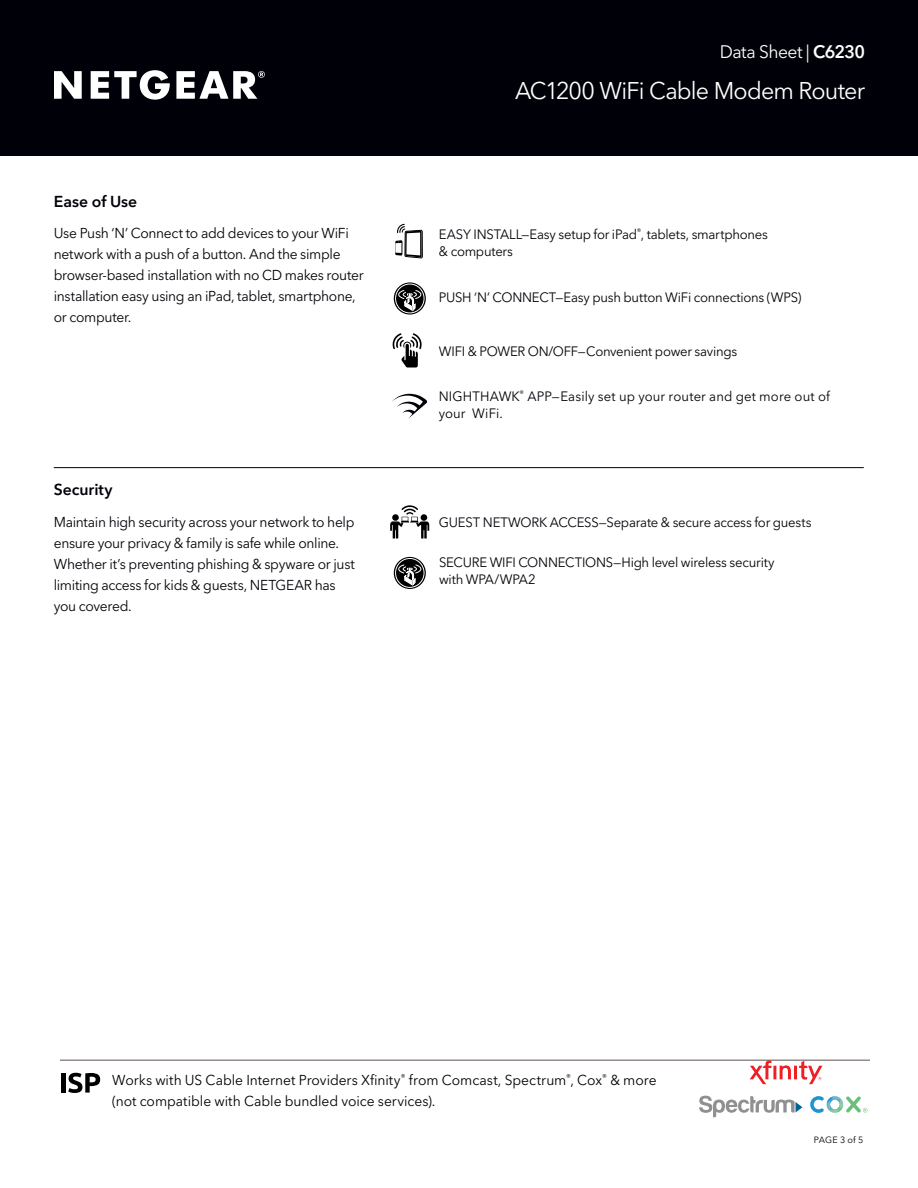
<style>
.page{position:relative;width:918px;height:1188px;background:#fff}
.page>*{position:absolute;margin:0;border:0;box-sizing:border-box;transform-origin:0 0}
.t1{font:24px "Avenir Next LT Pro";letter-spacing:-.035em;color:#fff}
.t2{font:18px "Avenir Next LT Pro";letter-spacing:-.03em;color:#fff}
.Sub_Heads{font:600 15.75px "Avenir Next LT Pro";color:#000108}
.Sub_Heads_Red_with_R{font:600 15.75px "Avenir Next LT Pro";color:#000108}
.Body_Copy{font:14.25px/21px "Avenir Next LT Pro";letter-spacing:-.025em;color:#000108}
.Body_Copy-2{font:14.25px/21px "Avenir Next LT Pro";color:#000001}
.Feature_bullets{font:13.5px/17.2px "Avenir Next LT Pro";letter-spacing:-.015em;color:#000108}
.Feature_bullets-2{font:13.5px/17.2px "Avenir Next LT Pro";letter-spacing:.01em;color:#000108}
.t3{font:9px "Avenir Next LT Pro";letter-spacing:.015em;color:#000001}
.s1{font-weight:600}
</style>
<div class="page">
<div style="left:0;top:0;width:918px;height:156px;background:#000108"></div>
<svg style="left:54px;top:70px;width:211px;height:30px"></svg>
<hr style="left:54px;top:467px;width:810px;height:1px;background:#000108">
<svg style="left:395px;top:224px;width:28px;height:34px"></svg>
<svg style="left:390px;top:505px;width:39px;height:34px"></svg>
<svg style="left:394px;top:557px;width:32px;height:32px"></svg>
<svg style="left:395px;top:558px;width:30px;height:30px"></svg>
<svg style="left:396px;top:559px;width:28px;height:28px"></svg>
<svg style="left:398px;top:564px;width:24px;height:21px"></svg>
<svg style="left:394px;top:282px;width:32px;height:33px"></svg>
<svg style="left:395px;top:284px;width:30px;height:29px"></svg>
<div style="left:396px;top:285px;width:28px;height:27px;background:#000001;border-radius:50%"></div>
<svg style="left:398px;top:289px;width:24px;height:22px"></svg>
<svg style="left:392px;top:333px;width:30px;height:35px"></svg>
<hr style="left:60px;top:1060px;width:810px;height:1px;background:#5d514e">
<hr style="left:61px;top:1073px;width:4px;height:20px;background:#000001">
<svg style="left:68px;top:1073px;width:32px;height:20px"></svg>
<svg style="left:392px;top:394px;width:35px;height:25px"></svg>
<svg style="left:699px;top:1096px;width:103px;height:21px"></svg>
<svg style="left:810px;top:1096px;width:58px;height:17px"></svg>
<svg style="left:750px;top:1060px;width:72px;height:24px"></svg>
<p class="t2" style="left:720px;top:41px;width:147px">Data Sheet | <span class="s1">C6230</span></p>
<p class="Sub_Heads" style="left:54px;top:192px;width:85px">Ease of Use</p>
<p class="Body_Copy" style="left:54px;top:223px;width:312px">Use Push ‘N’ Connect to add devices to your WiFi network with a push of a button. And the simple browser-based installation with no CD makes router installation easy using an iPad, tablet, smartphone, or computer.</p>
<p class="Sub_Heads_Red_with_R" style="left:54px;top:480px;width:60px">Security</p>
<p class="Body_Copy" style="left:54px;top:511px;width:303px">Maintain high security across your network to help ensure your privacy &amp; family is safe while online.<br>Whether it’s preventing phishing &amp; spyware or just limiting access for kids &amp; guests, NETGEAR has you covered.</p>
<h1 class="t1" style="left:515px;top:76px;width:351px">AC1200 WiFi Cable Modem Router</h1>
<p class="Feature_bullets" style="left:439px;top:225px;width:330px">EASY INSTALL—Easy setup for iPad<sup>®</sup>, tablets, smartphones &amp; computers</p>
<p class="Feature_bullets" style="left:439px;top:288px;width:364px">PUSH ‘N’ CONNECT—Easy push button WiFi connections (WPS)</p>
<p class="Feature_bullets" style="left:439px;top:342px;width:300px">WIFI &amp; POWER ON/OFF—Convenient power savings</p>
<p class="Feature_bullets-2" style="left:439px;top:387px;width:393px">NIGHTHAWK<sup>®</sup> APP—Easily set up your router and get more out of your WiFi.</p>
<p class="Feature_bullets" style="left:439px;top:513px;width:374px">GUEST NETWORK ACCESS—Separate &amp; secure access for guests</p>
<p class="Feature_bullets" style="left:439px;top:554px;width:337px">SECURE WIFI CONNECTIONS—High level wireless security with WPA/WPA2</p>
<p class="Body_Copy-2" style="left:112px;top:1069px;width:546px">Works with US Cable Internet Providers Xfinity<sup>®</sup> from Comcast, Spectrum<sup>®</sup>, Cox<sup>®</sup> &amp; more (not compatible with Cable bundled voice services).</p>
<p class="t3" style="left:814px;top:1134px;width:51px">PAGE 3 of 5</p>
</div>
